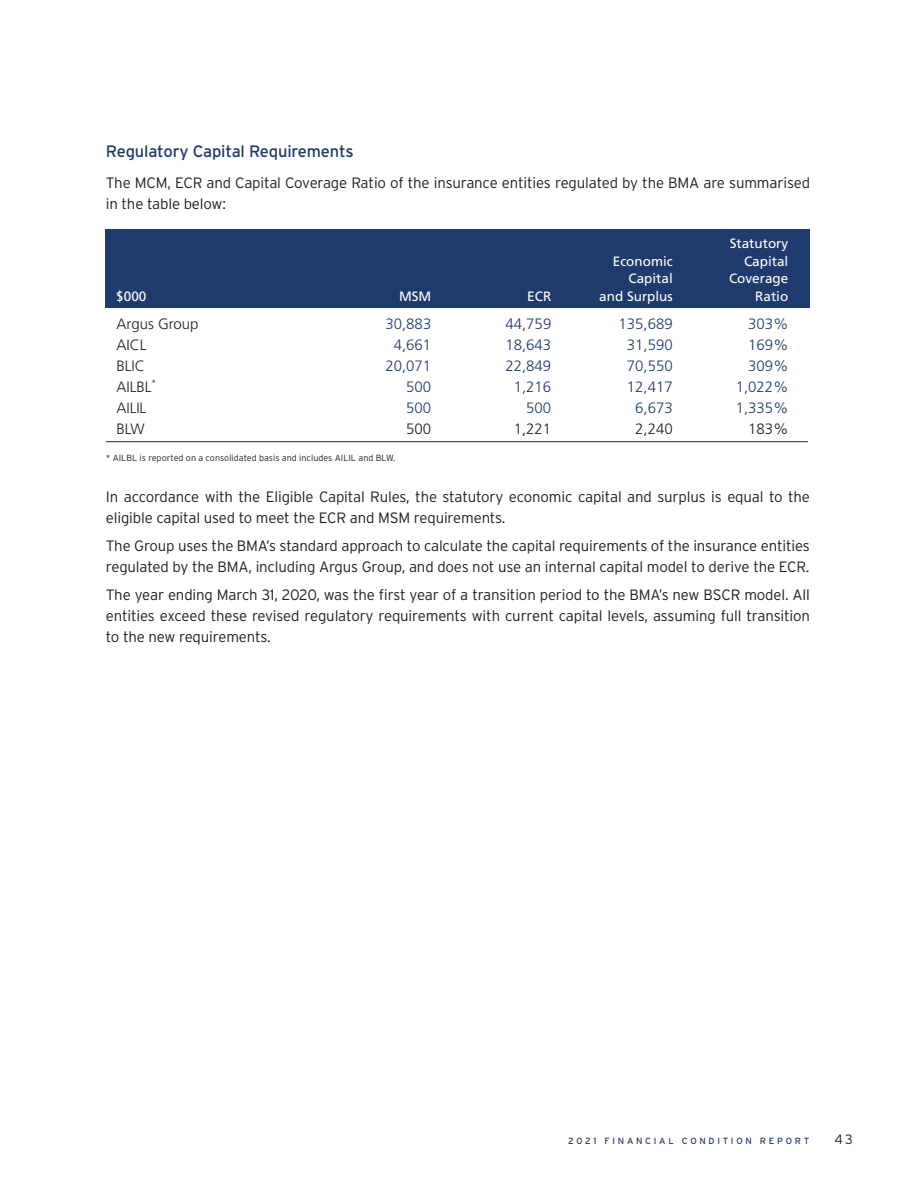
<style>
.page{position:relative;width:918px;height:1188px;background:#fff}
.page>*{position:absolute;margin:0;border:0;box-sizing:border-box;transform-origin:0 0}
.t1{font:16.5px "Interstate";letter-spacing:-.01em;color:#1f3b6e}
.t2{font:300 15px/21px "Interstate";letter-spacing:-.01em;color:#231f20}
.t3{font:300 15px "Frutiger";color:#1f3b6e}
.t4{font:300 15px "Frutiger";color:#231f20}
.t5{font:13.5px "Frutiger";color:#fff}
.t6{font:300 13.5px "Interstate";color:#231f20}
.t7{font:300 9px "Interstate";color:#231f20}
.t8{font:9px "Interstate";letter-spacing:.3em;color:#1f3b6e}
</style>
<div class="page">
<div style="left:106px;top:229px;width:704px;height:78px;background:#1f3b6e"></div>
<hr style="left:106px;top:441px;width:702px;height:1px;background:#1c366c">
<p class="t1" style="left:106px;top:142px;width:249px">Regulatory Capital Requirements</p>
<p class="t2" style="left:106px;top:172px;width:706px">The MCM, ECR and Capital Coverage Ratio of the insurance entities regulated by the BMA are summarised in the table below:</p>
<p class="t5" style="left:730px;top:236px;width:60px">Statutory</p>
<p class="t5" style="left:613px;top:254px;width:61px">Economic</p>
<p class="t5" style="left:744px;top:254px;width:46px">Capital</p>
<p class="t5" style="left:629px;top:270px;width:46px">Capital</p>
<p class="t5" style="left:729px;top:270px;width:61px">Coverage</p>
<p class="t5" style="left:116px;top:288px;width:32px">$000</p>
<p class="t5" style="left:399px;top:288px;width:34px">MSM</p>
<p class="t5" style="left:527px;top:288px;width:26px">ECR</p>
<p class="t5" style="left:599px;top:288px;width:75px">and Surplus</p>
<p class="t5" style="left:755px;top:288px;width:35px">Ratio</p>
<p class="t4" style="left:116px;top:316px;width:84px">Argus Group</p>
<p class="t3" style="left:385px;top:316px;width:47px">30,883</p>
<p class="t3" style="left:505px;top:316px;width:47px">44,759</p>
<p class="t3" style="left:619px;top:316px;width:56px">135,689</p>
<p class="t3" style="left:748px;top:316px;width:42px">303%</p>
<p class="t4" style="left:116px;top:337px;width:31px">AICL</p>
<p class="t3" style="left:394px;top:337px;width:39px">4,661</p>
<p class="t3" style="left:505px;top:337px;width:47px">18,643</p>
<p class="t3" style="left:627px;top:337px;width:47px">31,590</p>
<p class="t3" style="left:748px;top:337px;width:42px">169%</p>
<p class="t4" style="left:116px;top:358px;width:30px">BLIC</p>
<p class="t3" style="left:385px;top:358px;width:47px">20,071</p>
<p class="t3" style="left:505px;top:358px;width:47px">22,849</p>
<p class="t3" style="left:627px;top:358px;width:47px">70,550</p>
<p class="t3" style="left:748px;top:358px;width:42px">309%</p>
<p class="t4" style="left:116px;top:379px;width:41px">AILBL<sup>*</sup></p>
<p class="t3" style="left:406px;top:379px;width:27px">500</p>
<p class="t3" style="left:514px;top:379px;width:39px">1,216</p>
<p class="t3" style="left:627px;top:379px;width:47px">12,417</p>
<p class="t3" style="left:736px;top:379px;width:54px">1,022%</p>
<p class="t4" style="left:116px;top:400px;width:31px">AILIL</p>
<p class="t3" style="left:406px;top:400px;width:27px">500</p>
<p class="t3" style="left:526px;top:400px;width:27px">500</p>
<p class="t3" style="left:635px;top:400px;width:39px">6,673</p>
<p class="t3" style="left:736px;top:400px;width:54px">1,335%</p>
<p class="t4" style="left:116px;top:421px;width:30px">BLW</p>
<p class="t4" style="left:406px;top:421px;width:27px">500</p>
<p class="t4" style="left:514px;top:421px;width:39px">1,221</p>
<p class="t4" style="left:635px;top:421px;width:39px">2,240</p>
<p class="t4" style="left:748px;top:421px;width:42px">183%</p>
<p class="t7" style="left:106px;top:453px;width:291px">* AILBL is reported on a consolidated basis and includes AILIL and BLW.</p>
<p class="t2" style="left:106px;top:487px;width:706px">In accordance with the Eligible Capital Rules, the statutory economic capital and surplus is equal to the eligible capital used to meet the ECR and MSM requirements.</p>
<p class="t2" style="left:106px;top:535px;width:706px">The Group uses the BMA’s standard approach to calculate the capital requirements of the insurance entities regulated by the BMA, including Argus Group, and does not use an internal capital model to derive the ECR.</p>
<p class="t2" style="left:106px;top:584px;width:706px;text-align:justify">The year ending March 31, 2020, was the first year of a transition period to the BMA’s new BSCR model. All entities exceed these revised regulatory requirements with current capital levels, assuming full transition to the new requirements.</p>
<p class="t8" style="left:568px;top:1135px;width:243px">2021 FINANCIAL CONDITION REPORT</p>
<p class="t6" style="left:834px;top:1131px;width:20px">43</p>
</div>
